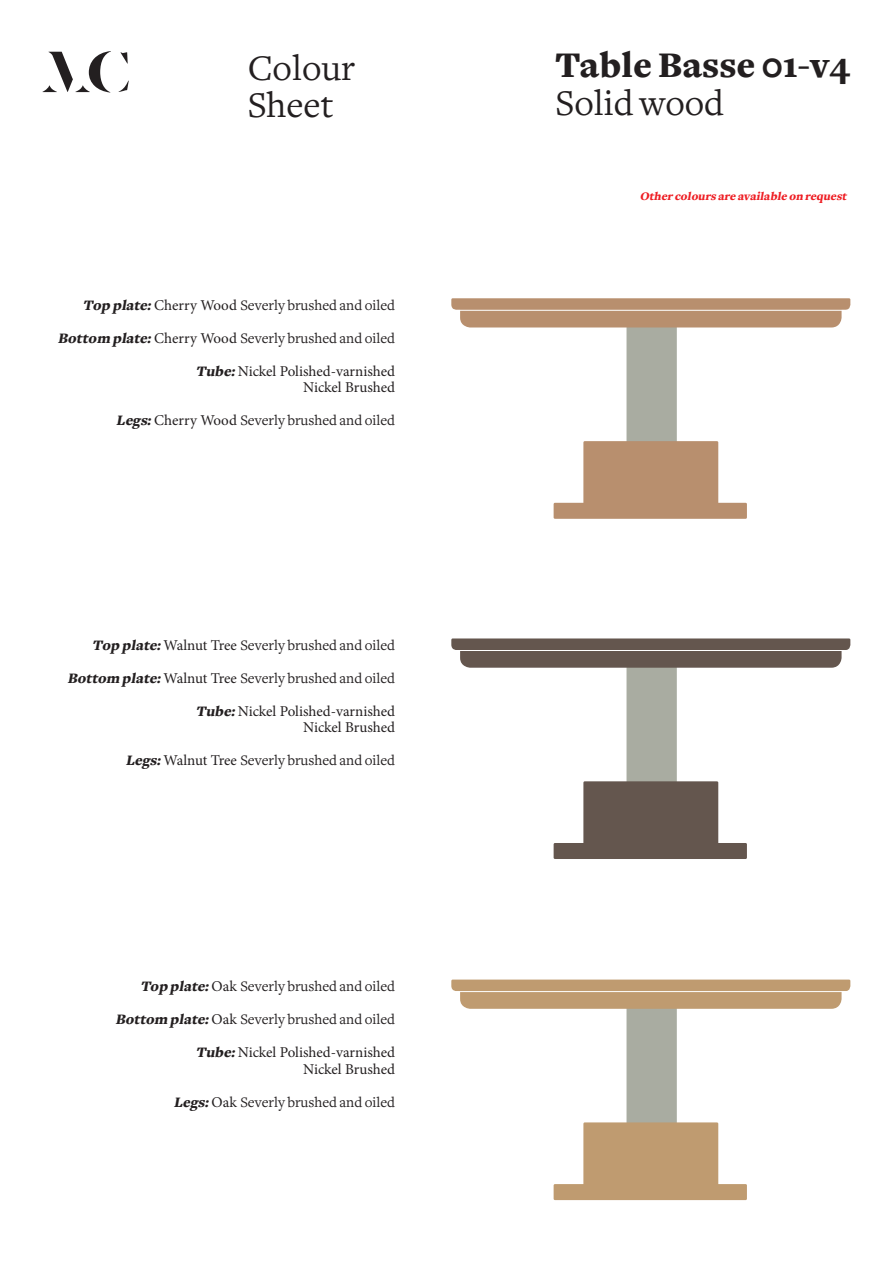
<style>
.page{position:relative;width:893px;height:1263px;background:#fff}
.page>*{position:absolute;margin:0;border:0;box-sizing:border-box;transform-origin:0 0}
.t1{font:37.5px/37.5px "Freight Text";color:#231f20}
.t2{font:900 37.5px "Freight Text";color:#231f20}
.Description_Courant{font:15px "Freight Text";color:#231f20}
.Description_Courant-2{font:15px "Minion Pro";letter-spacing:-.005em;color:#231f20}
.t3{font:italic 900 12px "Freight Text";color:#ee1d23}
.s1{font-weight:900;font-style:italic}
.s2{font-family:"Minion Pro"}
.s3{font-family:"Freight Text";font-weight:900;font-style:italic}
</style>
<div class="page">
<div style="left:626px;top:322px;width:51px;height:127px;background:#a9aca1;border:2px solid #a9aca1"></div>
<svg style="left:451px;top:298px;width:400px;height:29px;background:#bb9475"></svg>
<hr style="left:433px;top:310px;width:437px;height:1px;background:#fff">
<svg style="left:554px;top:441px;width:193px;height:78px"></svg>
<div style="left:626px;top:662px;width:51px;height:127px;background:#a9aca1;border:2px solid #a9aca1"></div>
<svg style="left:451px;top:638px;width:400px;height:30px;background:#6d5f58"></svg>
<hr style="left:433px;top:650px;width:437px;height:1px;background:#fff">
<svg style="left:554px;top:781px;width:193px;height:78px"></svg>
<div style="left:626px;top:1003px;width:51px;height:127px;background:#a9aca1;border:2px solid #a9aca1"></div>
<svg style="left:451px;top:979px;width:400px;height:30px;background:#c2a178"></svg>
<hr style="left:433px;top:991px;width:437px;height:1px;background:#fff">
<svg style="left:554px;top:1122px;width:193px;height:78px"></svg>
<svg style="left:42px;top:51px;width:87px;height:42px"></svg>
<h1 class="t1" style="left:248px;top:50px;width:109px">Colour<br>Sheet</h1>
<p class="Description_Courant" style="left:83px;top:297px;width:314px"><span class="s1">Top plate:</span><span class="s2">Cherry Wood</span> Severly brushed and oiled</p>
<p class="Description_Courant" style="left:58px;top:330px;width:339px"><span class="s1">Bottom plate:</span><span class="s2">Cherry Wood</span> Severly brushed and oiled</p>
<p class="Description_Courant-2" style="left:196px;top:361px;width:201px"><span class="s3">Tube:</span>Nickel Polished-varnished</p>
<p class="Description_Courant-2" style="left:303px;top:377px;width:94px">Nickel Brushed</p>
<p class="Description_Courant" style="left:116px;top:412px;width:280px"><span class="s1">Legs:</span><span class="s2">Cherry Wood</span> Severly brushed and oiled</p>
<p class="Description_Courant" style="left:92px;top:637px;width:304px"><span class="s1">Top plate:</span><span class="s2">Walnut Tree</span> Severly brushed and oiled</p>
<p class="Description_Courant" style="left:67px;top:670px;width:329px"><span class="s1">Bottom plate:</span><span class="s2">Walnut Tree</span> Severly brushed and oiled</p>
<p class="Description_Courant-2" style="left:196px;top:701px;width:201px"><span class="s3">Tube:</span>Nickel Polished-varnished</p>
<p class="Description_Courant-2" style="left:303px;top:718px;width:94px">Nickel Brushed</p>
<p class="Description_Courant" style="left:126px;top:752px;width:271px"><span class="s1">Legs:</span><span class="s2">Walnut Tree</span> Severly brushed and oiled</p>
<p class="Description_Courant" style="left:140px;top:978px;width:256px"><span class="s1">Top plate:</span><span class="s2">Oak</span> Severly brushed and oiled</p>
<p class="Description_Courant" style="left:115px;top:1011px;width:281px"><span class="s1">Bottom plate:</span><span class="s2">Oak</span> Severly brushed and oiled</p>
<p class="Description_Courant-2" style="left:196px;top:1042px;width:201px"><span class="s3">Tube:</span>Nickel Polished-varnished</p>
<p class="Description_Courant-2" style="left:303px;top:1059px;width:94px">Nickel Brushed</p>
<p class="Description_Courant" style="left:174px;top:1093px;width:223px"><span class="s1">Legs:</span><span class="s2">Oak</span> Severly brushed and oiled</p>
<h1 class="t2" style="left:555px;top:44px;width:296px">Table Basse 01-v4</h1>
<h1 class="t1" style="left:555px;top:85px;width:170px">Solid wood</h1>
<p class="t3" style="left:640px;top:189px;width:211px">Other colours are available on request</p>
</div>
